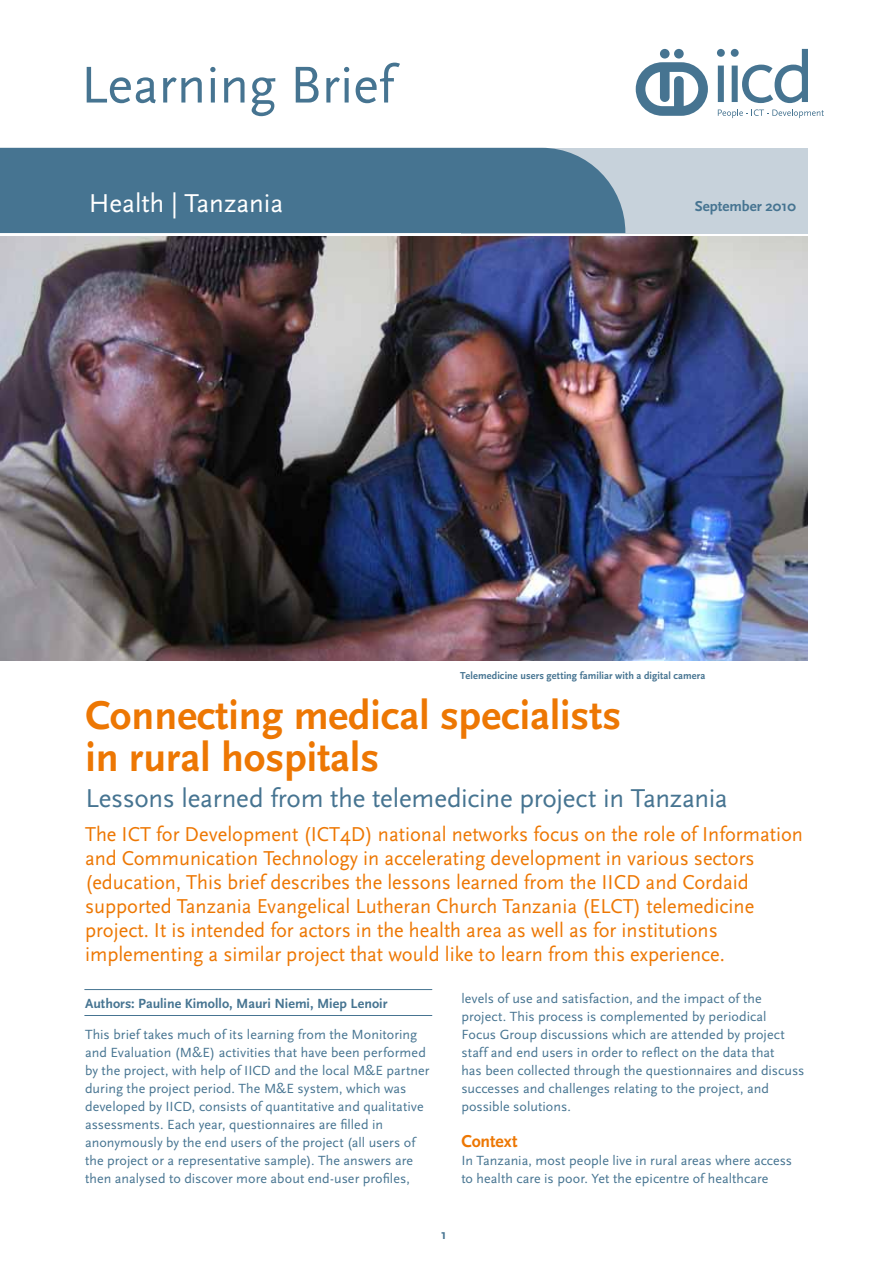
<style>
.page{position:relative;width:893px;height:1263px;background:#fff}
.page>*{position:absolute;margin:0;border:0;box-sizing:border-box;transform-origin:0 0}
.t1{font:54px "Scala Sans";color:#467491}
.t2{font:700 42px/42px "Scala Sans";color:#ed7703}
.t3{font:27px "Scala Sans";letter-spacing:-.01em;color:#467491}
.t4{font:27px "Scala Sans";color:#fff}
.t5{font:21px/24px "Scala Sans";color:#ed7703}
.t6{font:700 18px "Scala Sans";letter-spacing:-.01em;color:#ed7703}
.t7{font:700 15px "Scala Sans";color:#467491}
.t8{font:13.8px/18px "Scala Sans";letter-spacing:.005em;color:#467491}
.t9{font:700 13.8px "Scala Sans";color:#467491}
.t10{font:700 10.5px "Scala Sans";letter-spacing:.01em;color:#467491}
</style>
<div class="page">
<img style="left:0;top:236px;width:808px;height:424px">
<div style="left:461px;top:148px;width:347px;height:85px;background:#c7d2db"></div>
<div style="left:0;top:148px;width:625px;height:85px;background:#467491"></div>
<svg style="left:718px;top:109px;width:106px;height:9px"></svg>
<svg style="left:717px;top:49px;width:8px;height:53px"></svg>
<svg style="left:731px;top:49px;width:77px;height:54px"></svg>
<div style="left:660px;top:49px;width:10px;height:10px;background:#467491;border-radius:50%"></div>
<div style="left:674px;top:49px;width:10px;height:10px;background:#467491;border-radius:50%"></div>
<svg style="left:636px;top:62px;width:72px;height:54px"></svg>
<hr style="left:85px;top:989px;width:347px;height:1px;background:#467491">
<hr style="left:85px;top:1015px;width:347px;height:1px;background:#467491">
<h1 class="t1" style="left:81px;top:56px;width:315px">Learning Brief</h1>
<h3 class="t4" style="left:89px;top:189px;width:196px">Health | Tanzania</h3>
<p class="t7" style="left:695px;top:198px;width:103px">September 2010</p>
<p class="t10" style="left:460px;top:670px;width:247px">Telemedicine users getting familiar with a digital camera</p>
<h2 class="t2" style="left:86px;top:695px;width:537px">Connecting medical specialists in rural hospitals</h2>
<h3 class="t3" style="left:86px;top:783px;width:644px">Lessons learned from the telemedicine project in Tanzania</h3>
<p class="t5" style="left:85px;top:823px;width:719px">The ICT for Development (ICT4D) national networks focus on the role of Information and Communication Technology in accelerating development in various sectors (education, This brief describes the lessons learned from the IICD and Cordaid supported Tanzania Evangelical Lutheran Church Tanzania (ELCT) telemedicine project. It is intended for actors in the health area as well as for institutions implementing a similar project that would like to learn from this experience.</p>
<p class="t9" style="left:85px;top:996px;width:304px">Authors: Pauline Kimollo, Mauri Niemi, Miep Lenoir</p>
<p class="t8" style="left:85px;top:1026px;width:346px">This brief takes much of its learning from the Monitoring and Evaluation (M&amp;E) activities that have been performed by the project, with help of IICD and the local M&amp;E partner during the project period. The M&amp;E system, which was developed by IICD, consists of quantitative and qualitative assessments. Each year, questionnaires are filled in anonymously by the end users of the project (all users of the project or a representative sample). The answers are then analysed to discover more about end-user profiles,</p>
<p class="t8" style="left:461px;top:990px;width:344px">levels of use and satisfaction, and the impact of the project. This process is complemented by periodical Focus Group discussions which are attended by project staff and end users in order to reflect on the data that<br>has been collected through the questionnaires and discuss successes and challenges relating to the project, and possible solutions.</p>
<h3 class="t6" style="left:461px;top:1132px;width:58px">Context</h3>
<p class="t8" style="left:461px;top:1152px;width:332px">In Tanzania, most people live in rural areas where access to health care is poor. Yet the epicentre of healthcare</p>
<p class="t9" style="left:441px;top:1227px;width:7px">1</p>
</div>
